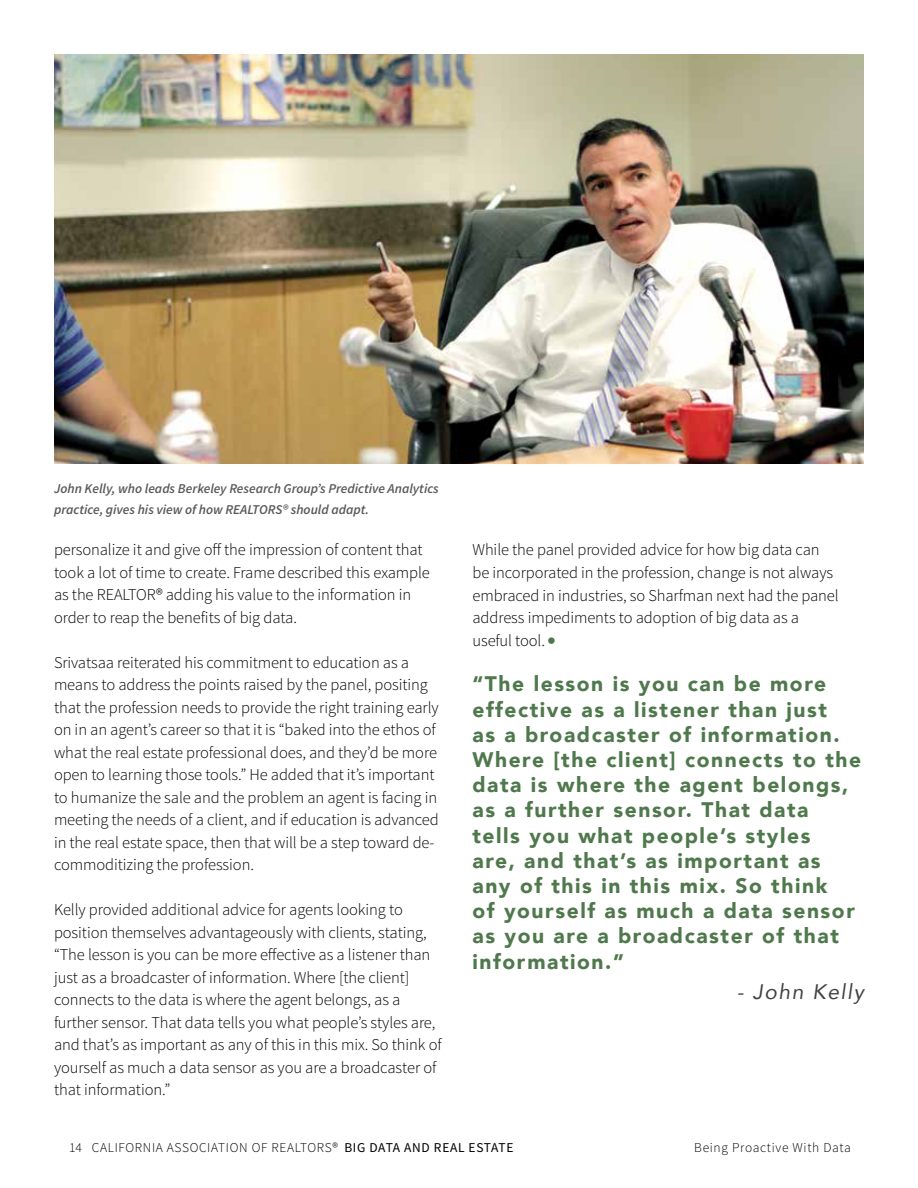
<style>
.page{position:relative;width:918px;height:1188px;background:#fff}
.page>*{position:absolute;margin:0;border:0;box-sizing:border-box;transform-origin:0 0}
.t1{font:900 21px/25.2px "Avenir";letter-spacing:.075em;color:#4f784c}
.t2{font:italic 21px "Avenir";letter-spacing:.075em;color:#414042}
.t3{font:300 16.5px/22.5px "Source Sans Pro";letter-spacing:-.005em;color:#000}
.t4{font:italic 600 13.5px/21px "Source Sans Pro";color:#58595b}
.t5{font:300 13.5px "Source Sans Pro";letter-spacing:.05em;color:#000}
.s1{font-weight:400}
</style>
<div class="page">
<div style="left:548px;top:637px;width:7px;height:7px;background:#4f784c;border-radius:50%"></div>
<img style="left:54px;top:54px;width:810px;height:410px">
<p class="t4" style="left:54px;top:478px;width:386px">John Kelly, who leads Berkeley Research Group’s Predictive Analytics practice, gives his view of how REALTORS® should adapt.</p>
<p class="t3" style="left:54px;top:539px;width:377px">personalize it and give off the impression of content that took a lot of time to create. Frame described this example as the REALTOR® adding his value to the information in order to reap the benefits of big data.</p>
<p class="t3" style="left:54px;top:651px;width:386px">Srivatsaa reiterated his commitment to education as a means to address the points raised by the panel, positing that the profession needs to provide the right training early on in an agent’s career so that it is “baked into the ethos of what the real estate professional does, and they’d be more open to learning those tools.” He added that it’s important to humanize the sale and the problem an agent is facing in meeting the needs of a client, and if education is advanced in the real estate space, then that will be a step toward de&shy;commoditizing the profession.</p>
<p class="t3" style="left:54px;top:899px;width:389px">Kelly provided additional advice for agents looking to position themselves advantageously with clients, stating, “The lesson is you can be more effective as a listener than just as a broadcaster of information. Where [the client] connects to the data is where the agent belongs, as a further sensor. That data tells you what people’s styles are, and that’s as important as any of this in this mix. So think of yourself as much a data sensor as you are a broadcaster of that information.”</p>
<p class="t3" style="left:473px;top:539px;width:368px">While the panel provided advice for how big data can be incorporated in the profession, change is not always embraced in industries, so Sharfman next had the panel address impediments to adoption of big data as a useful tool.</p>
<p class="t1" style="left:472px;top:671px;width:390px">“The lesson is you can be more effective as a listener than just<br>as a broadcaster of information.<br>Where [the client] connects to the data is where the agent belongs, as a further sensor. That data tells you what people’s styles<br>are, and that’s as important as any of this in this mix. So think<br>of yourself as much a data sensor as you are a broadcaster of that information.”</p>
<p class="t2" style="left:737px;top:979px;width:129px">- John Kelly</p>
<p class="t5" style="left:69px;top:1139px;width:446px">14 CALIFORNIA ASSOCIATION OF REALTORS® <span class="s1">BIG DATA AND REAL ESTATE</span></p>
<p class="t5" style="left:694px;top:1139px;width:158px">Being Proactive With Data</p>
</div>
